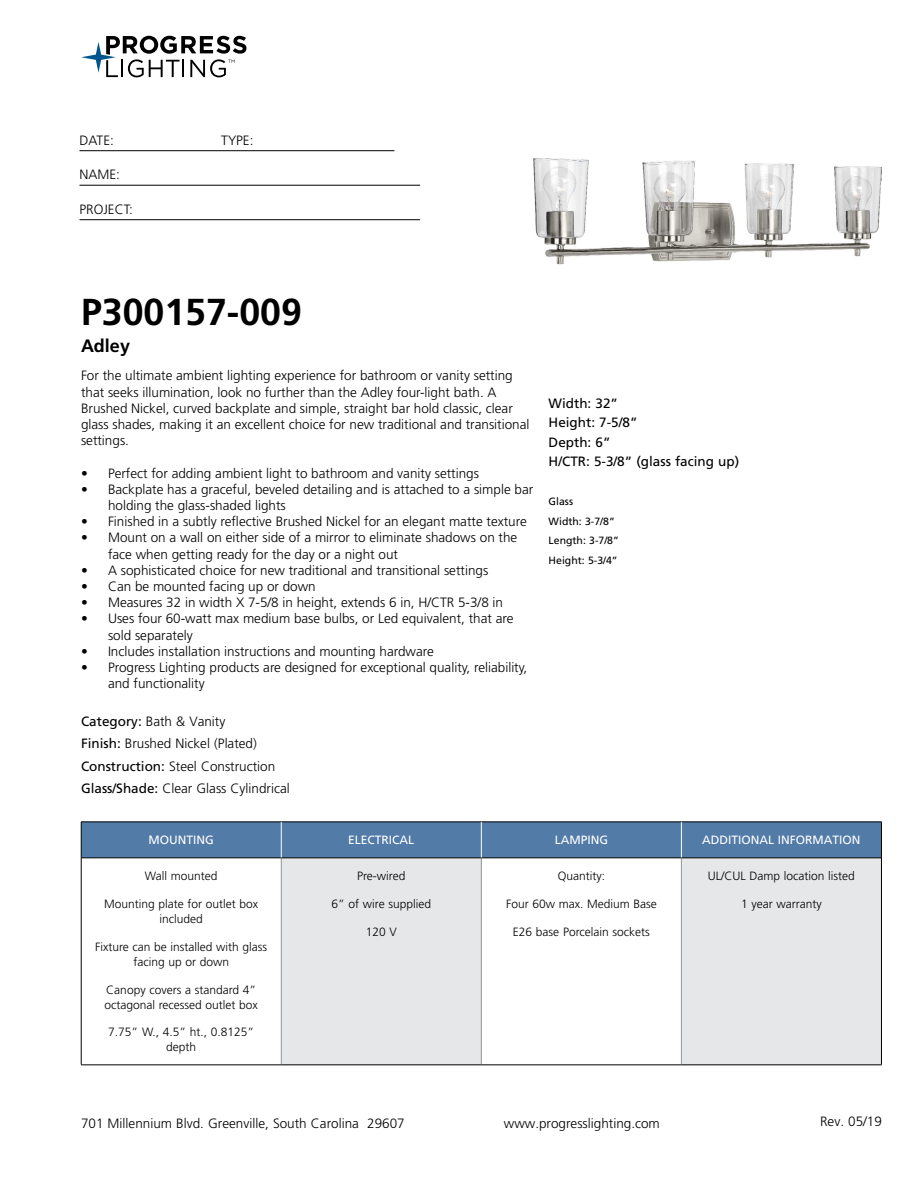
<style>
.page{position:relative;width:918px;height:1188px;background:#fff}
.page>*{position:absolute;margin:0;border:0;box-sizing:border-box;transform-origin:0 0}
.t1{font:700 37.5px "Frutiger LT Std";color:#000}
.t2{font:700 18px "Frutiger LT Std";color:#000}
.t3{font:300 13.5px/16.2px "Frutiger LT Std";color:#000}
.t4{font:13.5px/19.5px "Frutiger LT Std";color:#000}
.t5{font:300 12px/15px "Frutiger LT Std";color:#000;text-align:center}
.t6{font:12px "Frutiger LT Std";color:#fff}
.t7{font:10.5px/19.5px "Frutiger LT Std";color:#000}
.s1{font-weight:400}
</style>
<div class="page">
<svg style="left:81px;top:36px;width:165px;height:41px"></svg>
<hr style="left:80px;top:150px;width:314px;height:1px;background:#000">
<hr style="left:80px;top:185px;width:340px;height:1px;background:#000">
<hr style="left:80px;top:219px;width:340px;height:1px;background:#000">
<div style="left:82px;top:823px;width:799px;height:34px;background:#527ba8"></div>
<div style="left:281px;top:858px;width:200px;height:207px;background:#e6e7e8"></div>
<div style="left:681px;top:858px;width:200px;height:207px;background:#e6e7e8"></div>
<hr style="left:281px;top:858px;width:1px;height:206px;background:#939598">
<hr style="left:481px;top:858px;width:1px;height:206px;background:#939598">
<hr style="left:681px;top:858px;width:1px;height:206px;background:#939598">
<hr style="left:81px;top:857px;width:200px;height:1px;background:#000">
<hr style="left:281px;top:857px;width:200px;height:1px;background:#000">
<hr style="left:481px;top:857px;width:200px;height:1px;background:#000">
<hr style="left:681px;top:857px;width:200px;height:1px;background:#000">
<hr style="left:81px;top:1064px;width:200px;height:1px;background:#000">
<hr style="left:281px;top:1064px;width:200px;height:1px;background:#000">
<hr style="left:481px;top:1064px;width:200px;height:1px;background:#000">
<hr style="left:681px;top:1064px;width:201px;height:1px;background:#000">
<hr style="left:81px;top:822px;width:200px;height:1px;background:#000">
<hr style="left:81px;top:822px;width:1px;height:36px;background:#000">
<hr style="left:281px;top:822px;width:200px;height:1px;background:#000">
<hr style="left:481px;top:822px;width:200px;height:1px;background:#000">
<hr style="left:681px;top:822px;width:201px;height:1px;background:#000">
<hr style="left:881px;top:822px;width:1px;height:36px;background:#000">
<hr style="left:81px;top:858px;width:1px;height:206px;background:#000">
<hr style="left:881px;top:858px;width:1px;height:206px;background:#000">
<hr style="left:281px;top:822px;width:1px;height:35px;background:#fff">
<hr style="left:681px;top:822px;width:1px;height:35px;background:#fff">
<hr style="left:481px;top:822px;width:1px;height:35px;background:#fff">
<img style="left:533px;top:158px;width:349px;height:107px">
<p class="t3" style="left:80px;top:132px;width:36px">DATE:</p>
<p class="t3" style="left:221px;top:132px;width:34px">TYPE:</p>
<p class="t3" style="left:80px;top:167px;width:42px">NAME:</p>
<p class="t3" style="left:80px;top:201px;width:55px">PROJECT:</p>
<h1 class="t1" style="left:81px;top:290px;width:222px">P300157-009</h1>
<h2 class="t2" style="left:81px;top:335px;width:51px">Adley</h2>
<p class="t3" style="left:81px;top:368px;width:450px">For the ultimate ambient lighting experience for bathroom or vanity setting that seeks illumination, look no further than the Adley four-light bath. A Brushed Nickel, curved backplate and simple, straight bar hold classic, clear glass shades, making it an excellent choice for new traditional and transitional settings.</p>
<p class="t3" style="left:81px;top:465px;width:400px">• Perfect for adding ambient light to bathroom and vanity settings</p>
<p class="t3" style="left:108px;top:481px;width:427px;text-indent:-27px">• Backplate has a graceful, beveled detailing and is attached to a simple bar holding the glass-shaded lights</p>
<p class="t3" style="left:81px;top:514px;width:447px">• Finished in a subtly reflective Brushed Nickel for an elegant matte texture</p>
<p class="t3" style="left:108px;top:530px;width:411px;text-indent:-27px">• Mount on a wall on either side of a mirror to eliminate shadows on the face when getting ready for the day or a night out</p>
<p class="t3" style="left:81px;top:562px;width:409px">• A sophisticated choice for new traditional and transitional settings</p>
<p class="t3" style="left:81px;top:578px;width:236px">• Can be mounted facing up or down</p>
<p class="t3" style="left:81px;top:595px;width:424px">• Measures 32 in width X 7-5/8 in height, extends 6 in, H/CTR 5-3/8 in</p>
<p class="t3" style="left:108px;top:611px;width:407px;text-indent:-27px">• Uses four 60-watt max medium base bulbs, or Led equivalent, that are sold separately</p>
<p class="t3" style="left:81px;top:643px;width:354px">• Includes installation instructions and mounting hardware</p>
<p class="t3" style="left:108px;top:659px;width:421px;text-indent:-27px">• Progress Lighting products are designed for exceptional quality, reliability, and functionality</p>
<p class="t3" style="left:81px;top:710px;width:210px;line-height:22.5px"><span class="s1">Category:</span> Bath &amp; Vanity<br><span class="s1">Finish:</span> Brushed Nickel (Plated)<br><span class="s1">Construction:</span> Steel Construction<br><span class="s1">Glass/Shade:</span> Clear Glass Cylindrical</p>
<p class="t6" style="left:149px;top:833px;width:67px">MOUNTING</p>
<p class="t6" style="left:348px;top:833px;width:68px">ELECTRICAL</p>
<p class="t6" style="left:555px;top:833px;width:55px">LAMPING</p>
<p class="t6" style="left:702px;top:833px;width:160px">ADDITIONAL INFORMATION</p>
<p class="t5" style="left:145px;top:869px;width:74px">Wall mounted</p>
<p class="t5" style="left:104px;top:897px;width:156px">Mounting plate for outlet box included</p>
<p class="t5" style="left:95px;top:939px;width:174px">Fixture can be installed with glass facing up or down</p>
<p class="t5" style="left:105px;top:982px;width:155px;text-align:left">Canopy covers a standard 4” octagonal recessed outlet box</p>
<p class="t5" style="left:108px;top:1025px;width:147px">7.75” W., 4.5” ht., 0.8125” depth</p>
<p class="t4" style="left:549px;top:393px;width:192px">Width: 32”<br>Height: 7-5/8”<br>Depth: 6”<br>H/CTR: 5-3/8” (glass facing up)</p>
<p class="t7" style="left:549px;top:492px;width:72px">Glass<br>Width: 3-7/8”<br>Length: 3-7/8”<br>Height: 5-3/4”</p>
<p class="t5" style="left:357px;top:869px;width:50px">Pre-wired</p>
<p class="t5" style="left:332px;top:897px;width:101px">6” of wire supplied</p>
<p class="t5" style="left:366px;top:924px;width:33px">120 V</p>
<p class="t5" style="left:708px;top:869px;width:149px">UL/CUL Damp location listed</p>
<p class="t5" style="left:741px;top:897px;width:82px">1 year warranty</p>
<p class="t5" style="left:558px;top:869px;width:49px">Quantity:</p>
<p class="t5" style="left:506px;top:897px;width:152px">Four 60w max. Medium Base</p>
<p class="t5" style="left:513px;top:924px;width:138px">E26 base Porcelain sockets</p>
<p class="t3" style="left:81px;top:1115px;width:325px">701 Millennium Blvd. Greenville, South Carolina 29607</p>
<p class="t3" style="left:504px;top:1115px;width:158px">www.progresslighting.com</p>
<p class="t3" style="left:820px;top:1114px;width:63px">Rev. 05/19</p>
</div>
